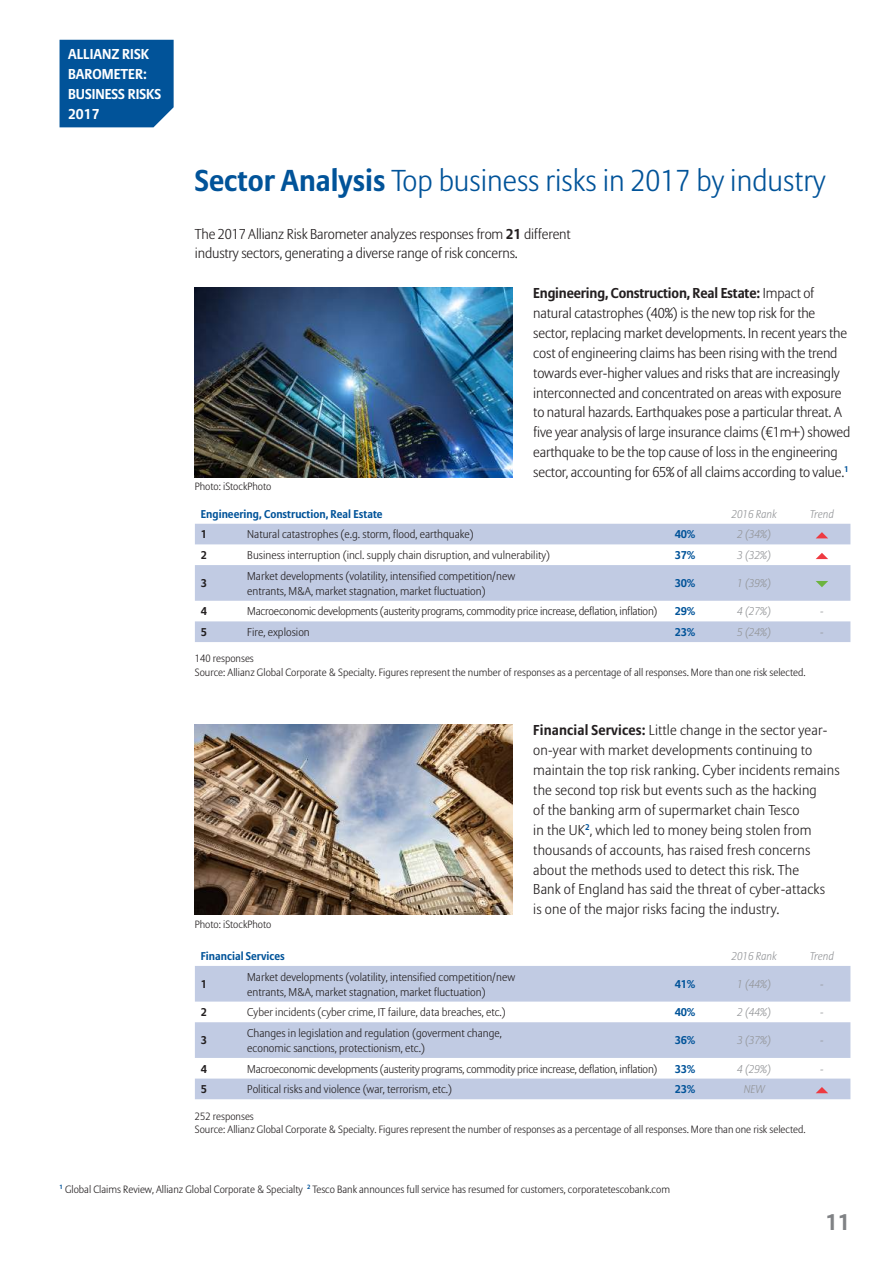
<style>
.page{position:relative;width:893px;height:1263px;background:#fff}
.page>*{position:absolute;margin:0;border:0;box-sizing:border-box;transform-origin:0 0}
.t1{font:300 30px "Allianz Sans";color:#015399}
.t2{font:700 22.5px "Allianz Sans";color:#808285}
.t3{font:300 14.25px/19.8px "Allianz Sans";letter-spacing:-.01em;color:#231f20}
.t4{font:300 14.25px/19.8px "Allianz Sans";letter-spacing:.01em;color:#231f20}
.t5{font:700 14.25px/19.8px "Allianz Sans";color:#fff}
.t6{font:300 11.25px/15px "Allianz Sans";color:#231f20}
.t7{font:300 11.25px "Allianz Sans";letter-spacing:-.02em;color:#231f20}
.t8{font:italic 300 11.25px "Allianz Sans";color:#939598}
.t9{font:700 11.25px "Allianz Sans";color:#015399}
.t10{font:700 11.25px "Allianz Sans";color:#231f20}
.t11{font:300 10.5px/13.5px "Allianz Sans";color:#231f20}
.s1{font-weight:700}
</style>
<div class="page">
<img style="left:195px;top:287px;width:317px;height:190px">
<img style="left:195px;top:724px;width:317px;height:190px">
<svg style="left:195px;top:523px;width:655px;height:1px"></svg>
<svg style="left:195px;top:524px;width:655px;height:118px;fill:#c1cbe3"></svg>
<svg style="left:816px;top:532px;width:12px;height:6px"></svg>
<svg style="left:816px;top:553px;width:12px;height:6px"></svg>
<svg style="left:816px;top:581px;width:12px;height:6px"></svg>
<svg style="left:195px;top:966px;width:655px;height:133px;fill:#c1cbe3"></svg>
<svg style="left:816px;top:1087px;width:12px;height:6px"></svg>
<div style="left:60px;top:40px;width:114px;height:87px;background:#015399"></div>
<p class="t5" style="left:68px;top:44px;width:95px">ALLIANZ RISK<br>BAROMETER:<br>BUSINESS RISKS<br>2017</p>
<h1 class="t1" style="left:195px;top:162px;width:632px"><span class="s1">Sector Analysis</span> Top business risks in 2017 by industry</h1>
<p class="t3" style="left:195px;top:223px;width:377px">The 2017 Allianz Risk Barometer analyzes responses from <span class="s1">21</span> different industry sectors, generating a diverse range of risk concerns.</p>
<p class="t11" style="left:195px;top:480px;width:78px">Photo: iStockPhoto</p>
<p class="t3" style="left:533px;top:283px;width:319px"><span class="s1">Engineering, Construction, Real Estate:</span> Impact of natural catastrophes (40%) is the new top risk for the sector, replacing market developments. In recent years the cost of engineering claims has been rising with the trend towards ever-higher values and risks that are increasingly interconnected and concentrated on areas with exposure to natural hazards. Earthquakes pose a particular threat. A five year analysis of large insurance claims (€1m+) showed earthquake to be the top cause of loss in the engineering sector, accounting for 65% of all claims according to value.<sup>1</sup></p>
<p class="t9" style="left:201px;top:507px;width:183px">Engineering, Construction, Real Estate</p>
<p class="t8" style="left:732px;top:507px;width:47px">2016 Rank</p>
<p class="t8" style="left:810px;top:507px;width:25px">Trend</p>
<p class="t10" style="left:201px;top:528px;width:8px">1</p>
<p class="t6" style="left:247px;top:527px;width:228px">Natural catastrophes (e.g. storm, flood, earthquake)</p>
<p class="t9" style="left:675px;top:528px;width:22px">40%</p>
<p class="t8" style="left:737px;top:528px;width:35px">2 (34%)</p>
<p class="t10" style="left:201px;top:548px;width:8px">2</p>
<p class="t6" style="left:247px;top:547px;width:304px">Business interruption (incl. supply chain disruption, and vulnerability)</p>
<p class="t9" style="left:675px;top:548px;width:22px">37%</p>
<p class="t8" style="left:737px;top:548px;width:35px">3 (32%)</p>
<p class="t10" style="left:201px;top:576px;width:8px">3</p>
<p class="t6" style="left:247px;top:568px;width:269px">Market developments (volatility, intensified competition/new entrants, M&amp;A, market stagnation, market fluctuation)</p>
<p class="t9" style="left:675px;top:576px;width:22px">30%</p>
<p class="t8" style="left:737px;top:576px;width:35px">1 (39%)</p>
<p class="t10" style="left:201px;top:605px;width:8px">4</p>
<p class="t7" style="left:247px;top:605px;width:412px">Macroeconomic developments (austerity programs, commodity price increase, deflation, inflation)</p>
<p class="t9" style="left:675px;top:605px;width:22px">29%</p>
<p class="t8" style="left:737px;top:605px;width:35px">4 (27%)</p>
<p class="t8" style="left:820px;top:605px;width:5px">-</p>
<p class="t10" style="left:201px;top:625px;width:8px">5</p>
<p class="t6" style="left:247px;top:624px;width:64px">Fire, explosion</p>
<p class="t9" style="left:675px;top:625px;width:22px">23%</p>
<p class="t8" style="left:737px;top:625px;width:35px">5 (24%)</p>
<p class="t8" style="left:820px;top:625px;width:5px">-</p>
<p class="t11" style="left:195px;top:652px;width:612px">140 responses<br>Source: Allianz Global Corporate &amp; Specialty. Figures represent the number of responses as a percentage of all responses. More than one risk selected.</p>
<p class="t11" style="left:195px;top:917px;width:78px">Photo: iStockPhoto</p>
<p class="t4" style="left:533px;top:720px;width:308px"><span class="s1">Financial Services:</span> Little change in the sector year&shy;on-year with market developments continuing to maintain the top risk ranking. Cyber incidents remains the second top risk but events such as the hacking<br>of the banking arm of supermarket chain Tesco<br>in the UK<sup>2</sup>, which led to money being stolen from thousands of accounts, has raised fresh concerns about the methods used to detect this risk. The<br>Bank of England has said the threat of cyber-attacks<br>is one of the major risks facing the industry.</p>
<p class="t9" style="left:201px;top:949px;width:85px">Financial Services</p>
<p class="t8" style="left:732px;top:949px;width:47px">2016 Rank</p>
<p class="t8" style="left:810px;top:949px;width:25px">Trend</p>
<p class="t10" style="left:201px;top:977px;width:8px">1</p>
<p class="t6" style="left:247px;top:969px;width:269px">Market developments (volatility, intensified competition/new entrants, M&amp;A, market stagnation, market fluctuation)</p>
<p class="t9" style="left:675px;top:977px;width:22px">41%</p>
<p class="t8" style="left:737px;top:977px;width:35px">1 (44%)</p>
<p class="t8" style="left:820px;top:977px;width:5px">-</p>
<p class="t10" style="left:201px;top:1005px;width:8px">2</p>
<p class="t6" style="left:247px;top:1005px;width:260px">Cyber incidents (cyber crime, IT failure, data breaches, etc.)</p>
<p class="t9" style="left:675px;top:1005px;width:22px">40%</p>
<p class="t8" style="left:737px;top:1005px;width:35px">2 (44%)</p>
<p class="t8" style="left:820px;top:1005px;width:5px">-</p>
<p class="t10" style="left:201px;top:1034px;width:8px">3</p>
<p class="t6" style="left:247px;top:1025px;width:256px">Changes in legislation and regulation (goverment change, economic sanctions, protectionism, etc.)</p>
<p class="t9" style="left:675px;top:1034px;width:22px">36%</p>
<p class="t8" style="left:737px;top:1034px;width:35px">3 (37%)</p>
<p class="t8" style="left:820px;top:1034px;width:5px">-</p>
<p class="t10" style="left:201px;top:1062px;width:8px">4</p>
<p class="t7" style="left:247px;top:1062px;width:412px">Macroeconomic developments (austerity programs, commodity price increase, deflation, inflation)</p>
<p class="t9" style="left:675px;top:1062px;width:22px">33%</p>
<p class="t8" style="left:737px;top:1062px;width:35px">4 (29%)</p>
<p class="t8" style="left:820px;top:1062px;width:5px">-</p>
<p class="t10" style="left:201px;top:1082px;width:8px">5</p>
<p class="t6" style="left:247px;top:1082px;width:206px">Political risks and violence (war, terrorism, etc.)</p>
<p class="t9" style="left:675px;top:1082px;width:22px">23%</p>
<p class="t8" style="left:744px;top:1082px;width:23px">NEW</p>
<p class="t11" style="left:195px;top:1109px;width:612px">252 responses<br>Source: Allianz Global Corporate &amp; Specialty. Figures represent the number of responses as a percentage of all responses. More than one risk selected.</p>
<p class="t11" style="left:60px;top:1182px;width:612px"><sup>1</sup> Global Claims Review, Allianz Global Corporate &amp; Specialty <sup>2</sup> Tesco Bank announces full service has resumed for customers, corporatetescobank.com</p>
<h2 class="t2" style="left:825px;top:1208px;width:26px">11</h2>
</div>
